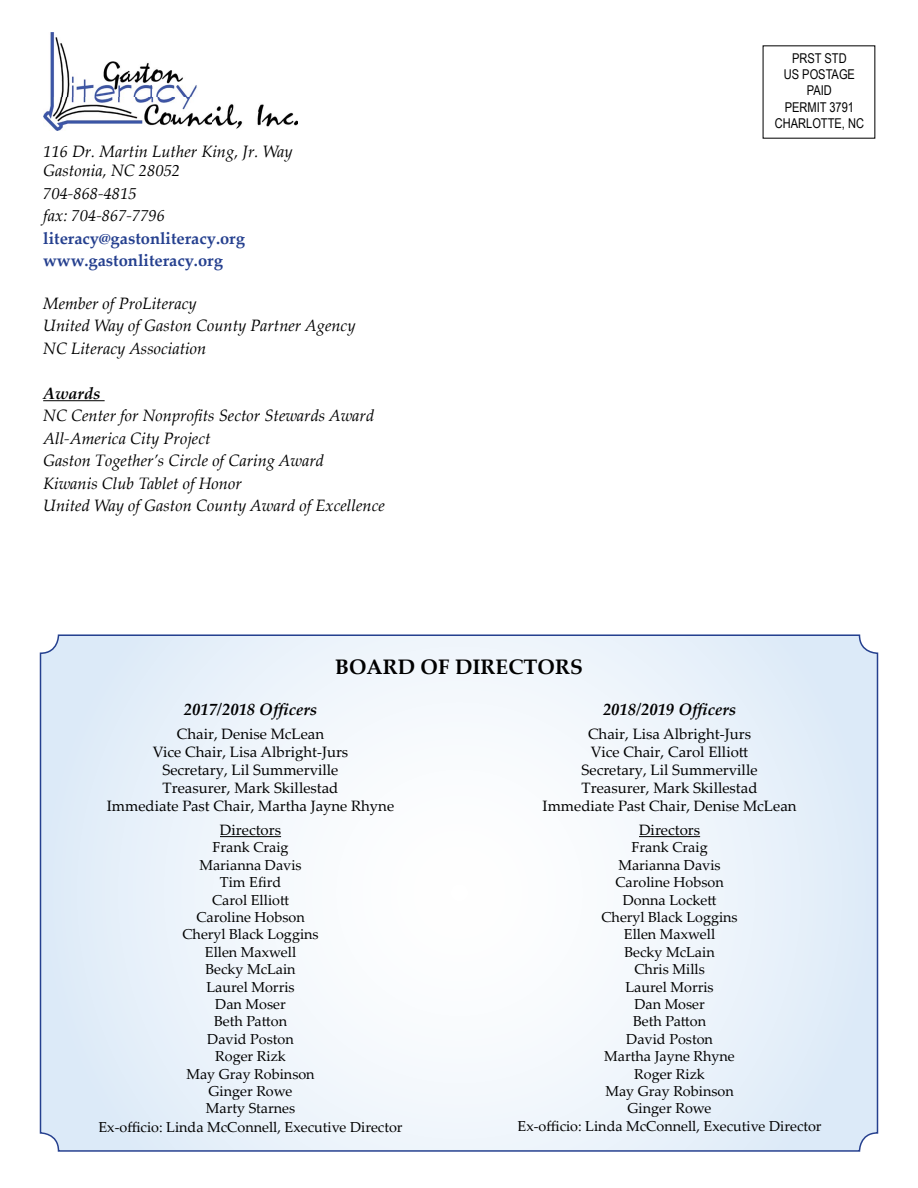
<style>
.page{position:relative;width:918px;height:1188px;background:#fff}
.page>*{position:absolute;margin:0;border:0;box-sizing:border-box;transform-origin:0 0}
.t1{font:700 21px "Palatino Linotype";color:#000}
.t2{font:italic 16.5px/22.5px "Palatino Linotype";color:#000}
.t3{font:700 16.5px/22.5px "Palatino Linotype";color:#25408f}
.t4{font:italic 700 16.5px "Palatino Linotype";color:#000}
.t5{font:15px/18px "Palatino Linotype";color:#000;text-align:center}
.t6{font:14.4px/17.4px "Palatino Linotype";color:#000;text-align:center}
.t7{font:13.5px/16.2px "Arial Narrow";color:#000;text-align:center}
</style>
<div class="page">
<svg style="left:40px;top:634px;width:838px;height:516px;fill:#eef5fb"></svg>
<hr style="left:220px;top:836px;width:61px;height:1px;background:#000">
<hr style="left:639px;top:836px;width:61px;height:1px;background:#000">
<img style="left:44px;top:33px;width:253px;height:98px">
<hr style="left:43px;top:400px;width:62px;height:1px;background:#000">
<p class="t2" style="left:43px;top:140px;width:251px;line-height:19.8px">116 Dr. Martin Luther King, Jr. Way<br>Gastonia, NC 28052</p>
<p class="t2" style="left:43px;top:181px;width:123px">704-868-4815<br>fax: 704-867-7796</p>
<p class="t3" style="left:43px;top:226px;width:203px">literacy@gastonliteracy.org www.gastonliteracy.org</p>
<p class="t2" style="left:43px;top:291px;width:314px">Member of ProLiteracy<br>United Way of Gaston County Partner Agency<br>NC Literacy Association</p>
<p class="t4" style="left:43px;top:381px;width:59px">Awards</p>
<p class="t2" style="left:43px;top:404px;width:343px">NC Center for Nonprofits Sector Stewards Award All-America City Project<br>Gaston Together’s Circle of Caring Award<br>Kiwanis Club Tablet of Honor<br>United Way of Gaston County Award of Excellence</p>
<h1 class="t1" style="left:335px;top:652px;width:249px">BOARD OF DIRECTORS</h1>
<p class="t7" style="left:775px;top:50px;width:91px">PRST STD<br>US POSTAGE<br>PAID<br>PERMIT 3791<br>CHARLOTTE, NC</p>
<p class="t4" style="left:184px;top:698px;width:135px">2017/2018 Officers</p>
<p class="t5" style="left:107px;top:724px;width:289px">Chair, Denise McLean<br>Vice Chair, Lisa Albright-Jurs<br>Secretary, Lil Summerville<br>Treasurer, Mark Skillestad<br>Immediate Past Chair, Martha Jayne Rhyne</p>
<p class="t5" style="left:220px;top:820px;width:63px">Directors</p>
<p class="t6" style="left:182px;top:838px;width:138px">Frank Craig<br>Marianna Davis<br>Tim Efird<br>Carol Elliott<br>Caroline Hobson<br>Cheryl Black Loggins<br>Ellen Maxwell<br>Becky McLain<br>Laurel Morris<br>Dan Moser<br>Beth Patton<br>David Poston<br>Roger Rizk<br>May Gray Robinson<br>Ginger Rowe<br>Marty Starnes</p>
<p class="t6" style="left:99px;top:1118px;width:306px">Ex-officio: Linda McConnell, Executive Director</p>
<p class="t4" style="left:603px;top:698px;width:135px">2018/2019 Officers</p>
<p class="t5" style="left:543px;top:724px;width:255px">Chair, Lisa Albright-Jurs<br>Vice Chair, Carol Elliott<br>Secretary, Lil Summerville<br>Treasurer, Mark Skillestad<br>Immediate Past Chair, Denise McLean</p>
<p class="t5" style="left:639px;top:820px;width:63px">Directors</p>
<p class="t6" style="left:518px;top:838px;width:306px">Frank Craig<br>Marianna Davis<br>Caroline Hobson<br>Donna Lockett<br>Cheryl Black Loggins<br>Ellen Maxwell<br>Becky McLain<br>Chris Mills<br>Laurel Morris<br>Dan Moser<br>Beth Patton<br>David Poston<br>Martha Jayne Rhyne<br>Roger Rizk<br>May Gray Robinson<br>Ginger Rowe<br>Ex-officio: Linda McConnell, Executive Director</p>
</div>
